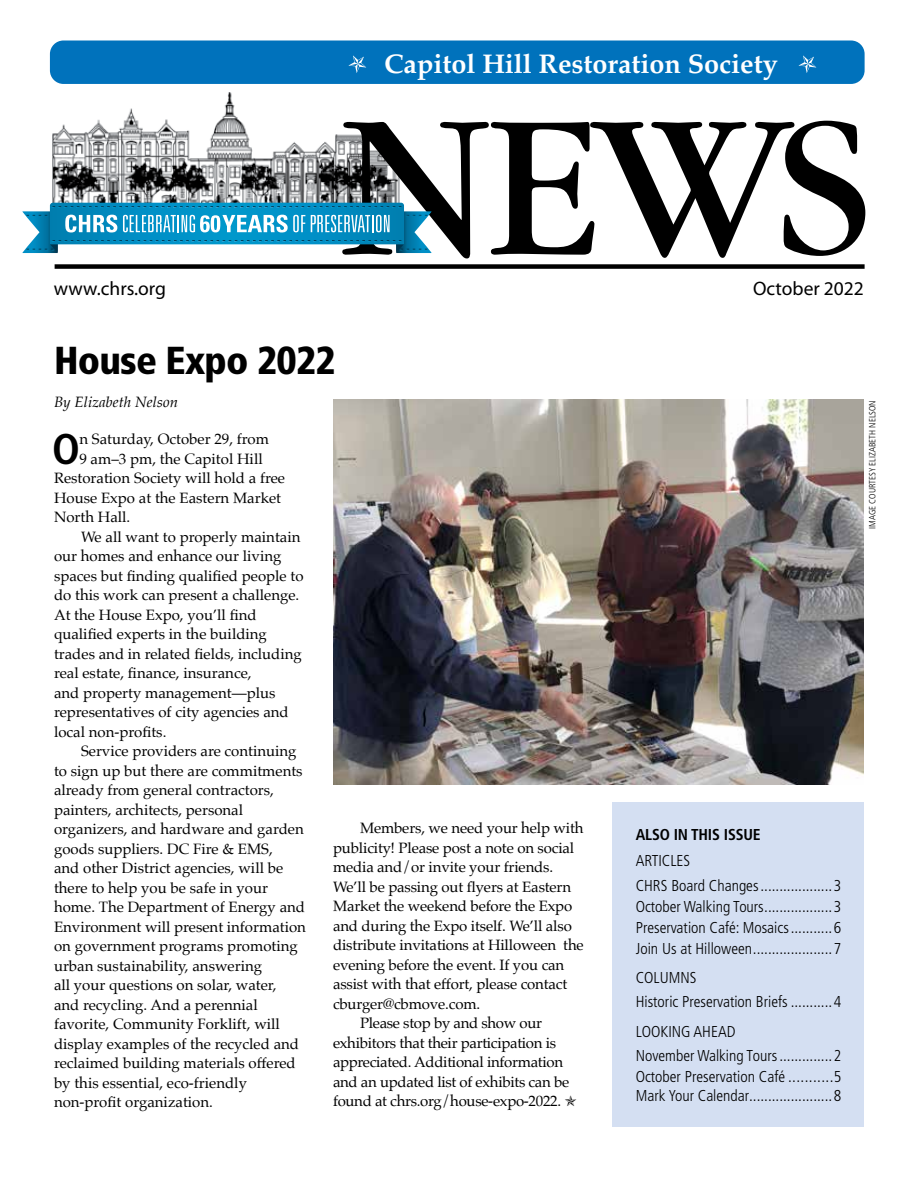
<style>
.page{position:relative;width:918px;height:1188px;background:#fff}
.page>*{position:absolute;margin:0;border:0;box-sizing:border-box;transform-origin:0 0}
.t1{font:700 condensed 42.9px "Frutiger LT Std";color:#000}
.t2{font:900 condensed 39px "Frutiger LT Std";letter-spacing:-.02em;color:#000}
.t3{font:700 27px "Palatino";color:#fff}
.t4{font:19.5px "Myriad Pro";color:#000}
.t5{font:300 condensed 15.75px/24.3px "Frutiger LT Std";color:#000}
.t6{font:700 condensed 15.75px "Frutiger LT Std";letter-spacing:-.01em;color:#000}
.t7{font:15px "Palatino";color:#000}
.t8{font:15px "Palatino";letter-spacing:-.02em;color:#000}
.t9{font:italic 15px "Palatino";letter-spacing:.005em;color:#000}
.t10{font:300 condensed 9px "Frutiger LT Std";color:#000}
</style>
<div class="page">
<img style="left:333px;top:400px;width:531px;height:384px">
<div style="left:612px;top:802px;width:252px;height:325px;background:#d4dff2"></div>
<div style="left:50px;top:40px;width:815px;height:44px;background:#0072bc;border-radius:14px"></div>
<div style="left:55px;top:264px;width:810px;height:5px;background:#000"></div>
<img style="left:53px;top:92px;width:289px;height:111px">
<svg style="left:342px;top:121px;width:523px;height:137px"></svg>
<svg style="left:22px;top:203px;width:410px;height:50px"></svg>
<svg style="left:798px;top:55px;width:18px;height:18px"></svg>
<svg style="left:348px;top:55px;width:18px;height:18px"></svg>
<h3 class="t3" style="left:384px;top:41px;width:395px">Capitol Hill Restoration Society</h3>
<h3 class="t4" style="left:54px;top:276px;width:114px">www.chrs.org</h3>
<h3 class="t4" style="left:753px;top:276px;width:112px">October 2022</h3>
<h2 class="t2" style="left:54px;top:336px;width:283px">House Expo 2022</h2>
<p class="t9" style="left:54px;top:389px;width:126px">By Elizabeth Nelson</p>
<h1 class="t1" style="left:52px;top:424px;width:29px">O</h1>
<p class="t7" style="left:79px;top:427px;width:191px">n Saturday, October 29, from</p>
<p class="t7" style="left:79px;top:446px;width:185px">9 am–3 pm, the Capitol Hill</p>
<p class="t7" style="left:54px;top:466px;width:233px">Restoration Society will hold a free</p>
<p class="t7" style="left:54px;top:485px;width:229px">House Expo at the Eastern Market</p>
<p class="t7" style="left:54px;top:505px;width:78px">North Hall.</p>
<p class="t7" style="left:81px;top:524px;width:221px">We all want to properly maintain</p>
<p class="t7" style="left:54px;top:544px;width:229px">our homes and enhance our living</p>
<p class="t7" style="left:54px;top:563px;width:251px">spaces but finding qualified people to</p>
<p class="t7" style="left:54px;top:583px;width:247px">do this work can present a challenge.</p>
<p class="t7" style="left:54px;top:602px;width:204px">At the House Expo, you’ll find</p>
<p class="t7" style="left:54px;top:622px;width:214px">qualified experts in the building</p>
<p class="t7" style="left:54px;top:641px;width:249px">trades and in related fields, including</p>
<p class="t7" style="left:54px;top:661px;width:199px">real estate, finance, insurance,</p>
<p class="t7" style="left:54px;top:680px;width:223px">and property management—plus</p>
<p class="t7" style="left:54px;top:700px;width:236px">representatives of city agencies and</p>
<p class="t7" style="left:54px;top:719px;width:114px">local non-profits.</p>
<p class="t7" style="left:81px;top:739px;width:217px">Service providers are continuing</p>
<p class="t7" style="left:54px;top:758px;width:250px">to sign up but there are commitments</p>
<p class="t7" style="left:54px;top:778px;width:221px">already from general contractors,</p>
<p class="t7" style="left:54px;top:797px;width:191px">painters, architects, personal</p>
<p class="t7" style="left:54px;top:817px;width:251px">organizers, and hardware and garden</p>
<p class="t7" style="left:54px;top:836px;width:220px">goods suppliers. DC Fire &amp; EMS,</p>
<p class="t7" style="left:54px;top:856px;width:231px">and other District agencies, will be</p>
<p class="t7" style="left:54px;top:875px;width:215px">there to help you be safe in your</p>
<p class="t7" style="left:54px;top:895px;width:253px">home. The Department of Energy and</p>
<p class="t7" style="left:54px;top:914px;width:254px">Environment will present information</p>
<p class="t7" style="left:54px;top:934px;width:245px">on government programs promoting</p>
<p class="t7" style="left:54px;top:953px;width:210px">urban sustainability, answering</p>
<p class="t7" style="left:54px;top:973px;width:224px">all your questions on solar, water,</p>
<p class="t7" style="left:54px;top:992px;width:205px">and recycling. And a perennial</p>
<p class="t7" style="left:54px;top:1012px;width:227px">favorite, Community Forklift, will</p>
<p class="t7" style="left:54px;top:1031px;width:247px">display examples of the recycled and</p>
<p class="t7" style="left:54px;top:1051px;width:243px">reclaimed building materials offered</p>
<p class="t7" style="left:54px;top:1070px;width:195px">by this essential, eco-friendly</p>
<p class="t7" style="left:54px;top:1090px;width:160px">non-profit organization.</p>
<p class="t7" style="left:360px;top:816px;width:225px">Members, we need your help with</p>
<p class="t7" style="left:333px;top:835px;width:243px">publicity! Please post a note on social</p>
<p class="t7" style="left:333px;top:855px;width:222px">media and/or invite your friends.</p>
<p class="t7" style="left:333px;top:874px;width:240px">We’ll be passing out flyers at Eastern</p>
<p class="t7" style="left:333px;top:894px;width:241px">Market the weekend before the Expo</p>
<p class="t7" style="left:333px;top:913px;width:240px">and during the Expo itself. We’ll also</p>
<p class="t7" style="left:333px;top:933px;width:252px">distribute invitations at Hilloween the</p>
<p class="t7" style="left:333px;top:952px;width:233px">evening before the event. If you can</p>
<p class="t7" style="left:333px;top:972px;width:236px">assist with that effort, please contact</p>
<p class="t7" style="left:333px;top:991px;width:149px">cburger@cbmove.com.</p>
<p class="t8" style="left:360px;top:1011px;width:184px">Please stop by and show our</p>
<p class="t8" style="left:333px;top:1030px;width:225px">exhibitors that their participation is</p>
<p class="t8" style="left:333px;top:1050px;width:232px">appreciated. Additional information</p>
<p class="t8" style="left:333px;top:1069px;width:238px">and an updated list of exhibits can be</p>
<p class="t8" style="left:333px;top:1089px;width:245px">found at chrs.org/house-expo-2022. ✯</p>
<p class="t10" style="left:867px;top:529px;width:130px;rotate:-90deg">IMAGE COURTESY ELIZABETH NELSON</p>
<p class="t6" style="left:636px;top:825px;width:127px">ALSO IN THIS ISSUE</p>
<p class="t5" style="left:636px;top:849px;width:207px">ARTICLES<br>CHRS Board Changes...................3</p>
<p class="t5" style="left:636px;top:896px;width:207px;line-height:21px;text-align:justify">October Walking Tours..................3<br>Preservation Café: Mosaics...........6<br>Join Us at Hilloween.....................7</p>
<p class="t5" style="left:636px;top:966px;width:207px">COLUMNS<br>Historic Preservation Briefs ...........4</p>
<p class="t5" style="left:636px;top:1019px;width:207px">LOOKING AHEAD<br>November Walking Tours..............2</p>
<p class="t5" style="left:636px;top:1067px;width:207px;line-height:19.5px">October Preservation Café ...........5<br>Mark Your Calendar......................8</p>
</div>
